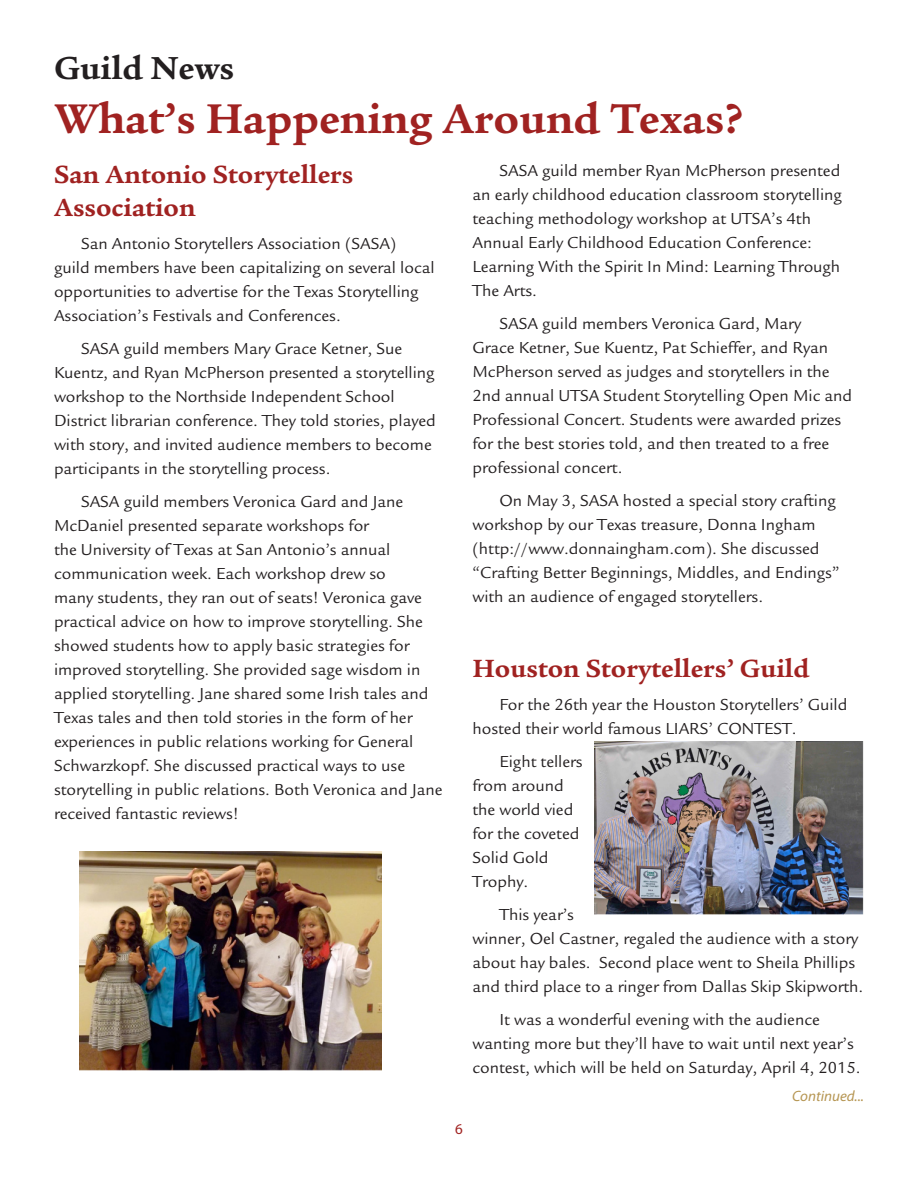
<style>
.page{position:relative;width:918px;height:1188px;background:#fff}
.page>*{position:absolute;margin:0;border:0;box-sizing:border-box;transform-origin:0 0}
.headline{font:700 45px "Legacy Serif";color:#a02221}
.lead_subhead{font:700 34.5px "Legacy Serif";color:#231f20}
.Subheadline_Red{font:700 27px/32.4px "Legacy Serif";color:#a02221}
.text_11{font:16.5px/24px "Legacy Sans";color:#231f20}
.continued{font:italic 15px "Myriad Pro";color:#b69653}
.t1{font:15px "Myriad Pro";color:#a02221}
</style>
<div class="page">
<img style="left:79px;top:851px;width:302px;height:220px">
<img style="left:594px;top:742px;width:270px;height:173px">
<p class="lead_subhead" style="left:54px;top:48px;width:182px">Guild News</p>
<p class="headline" style="left:54px;top:93px;width:691px">What’s Happening Around Texas?</p>
<p class="Subheadline_Red" style="left:54px;top:159px;width:301px">San Antonio Storytellers<br>Association</p>
<p class="text_11" style="left:54px;top:232px;width:382px;text-indent:27px">San Antonio Storytellers Association (SASA) guild members have been capitalizing on several local opportunities to advertise for the Texas Storytelling Association’s Festivals and Conferences.</p>
<p class="text_11" style="left:54px;top:337px;width:383px;text-indent:27px">SASA guild members Mary Grace Ketner, Sue Kuentz, and Ryan McPherson presented a storytelling workshop to the Northside Independent School District librarian conference. They told stories, played with story, and invited audience members to become participants in the storytelling process.</p>
<p class="text_11" style="left:54px;top:490px;width:390px;text-indent:27px">SASA guild members Veronica Gard and Jane McDaniel presented separate workshops for<br>the University of Texas at San Antonio’s annual communication week. Each workshop drew so<br>many students, they ran out of seats! Veronica gave practical advice on how to improve storytelling. She showed students how to apply basic strategies for improved storytelling. She provided sage wisdom in applied storytelling. Jane shared some Irish tales and Texas tales and then told stories in the form of her experiences in public relations working for General Schwarzkopf. She discussed practical ways to use storytelling in public relations. Both Veronica and Jane received fantastic reviews!</p>
<p class="text_11" style="left:472px;top:159px;width:371px;text-indent:27px">SASA guild member Ryan McPherson presented an early childhood education classroom storytelling teaching methodology workshop at UTSA’s 4th Annual Early Childhood Education Conference:<br>Learning With the Spirit In Mind: Learning Through The Arts.</p>
<p class="text_11" style="left:472px;top:312px;width:381px;text-indent:27px">SASA guild members Veronica Gard, Mary<br>Grace Ketner, Sue Kuentz, Pat Schieffer, and Ryan McPherson served as judges and storytellers in the 2nd annual UTSA Student Storytelling Open Mic and Professional Concert. Students were awarded prizes for the best stories told, and then treated to a free professional concert.</p>
<p class="text_11" style="left:472px;top:489px;width:369px;text-indent:27px">On May 3, SASA hosted a special story crafting workshop by our Texas treasure, Donna Ingham (http://www.donnaingham.com). She discussed “Crafting Better Beginnings, Middles, and Endings” with an audience of engaged storytellers.</p>
<p class="Subheadline_Red" style="left:472px;top:652px;width:338px">Houston Storytellers’ Guild</p>
<p class="text_11" style="left:472px;top:693px;width:376px;text-indent:27px">For the 26th year the Houston Storytellers’ Guild hosted their world famous LIARS’ CONTEST.</p>
<p class="text_11" style="left:472px;top:750px;width:112px;text-indent:27px">Eight tellers from around the world vied for the coveted<br>Solid Gold<br>Trophy.</p>
<p class="text_11" style="left:472px;top:903px;width:392px;text-indent:27px">This year’s<br>winner, Oel Castner, regaled the audience with a story about hay bales. Second place went to Sheila Phillips and third place to a ringer from Dallas Skip Skipworth.</p>
<p class="text_11" style="left:472px;top:1008px;width:390px;text-indent:27px">It was a wonderful evening with the audience wanting more but they’ll have to wait until next year’s contest, which will be held on Saturday, April 4, 2015.</p>
<p class="continued" style="left:792px;top:1087px;width:73px">Continued...</p>
<p class="t1" style="left:455px;top:1120px;width:9px">6</p>
</div>
